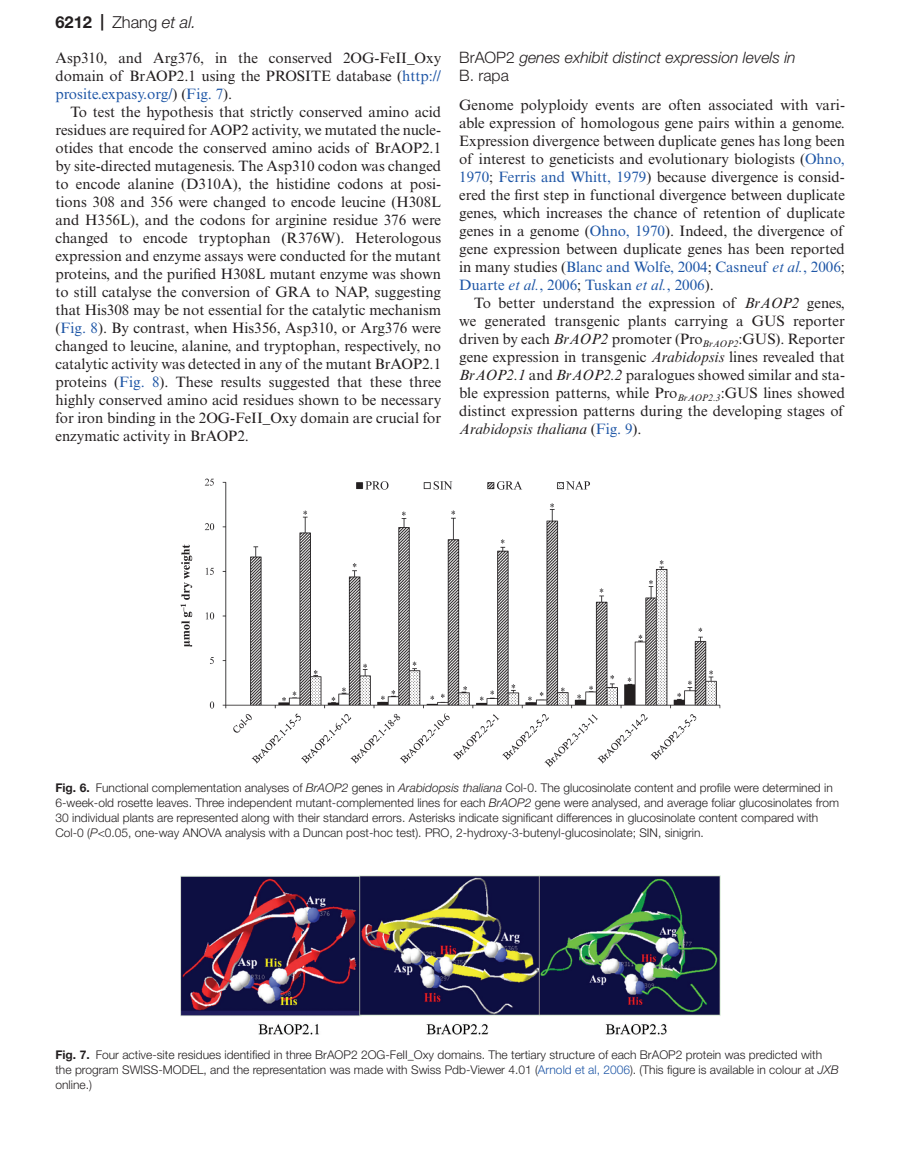
<style>
.page{position:relative;width:897px;height:1165px;background:#fff}
.page>*{position:absolute;margin:0;border:0;box-sizing:border-box;transform-origin:0 0}
.t1{font:700 16.5px "Helvetica Neue LT Std";color:#231f20}
.t2{font:italic 300 15.75px/18px "Helvetica Neue LT Std";color:#231f20}
.t3{font:15px/18px "Times New Roman MT Std";color:#231f20;text-align:justify}
.t4{font:300 12px/15px "Helvetica Neue LT Std";color:#231f20}
.s1{font-weight:300}
.s2{font-weight:300;font-style:italic}
.s3{color:#1e56a6}
.s4{font-style:normal}
.s5{font-style:italic;color:#1e56a6}
.s6{font-style:italic}
.s7{font-weight:700}
</style>
<div class="page">
<img style="left:180px;top:478px;width:540px;height:289px">
<img style="left:180px;top:875px;width:540px;height:159px">
<p class="t1" style="left:55px;top:12px;width:142px">6212 | <span class="s1">Zhang</span> <span class="s2">et al.</span></p>
<p class="t3" style="left:55px;top:49px;width:387px">Asp310, and Arg376, in the conserved 2OG-FeII_Oxy domain of BrAOP2.1 using the PROSITE database (<span class="s3">http:// prosite.expasy.org/</span>) (<span class="s3">Fig. 7</span>).</p>
<p class="t3" style="left:55px;top:103px;width:387px;text-indent:15px">To test the hypothesis that strictly conserved amino acid residues are required for AOP2 activity, we mutated the nucle&shy;otides that encode the conserved amino acids of BrAOP2.1 by site-directed mutagenesis. The Asp310 codon was changed to encode alanine (D310A), the histidine codons at posi&shy;tions 308 and 356 were changed to encode leucine (H308L and H356L), and the codons for arginine residue 376 were changed to encode tryptophan (R376W). Heterologous expression and enzyme assays were conducted for the mutant proteins, and the purified H308L mutant enzyme was shown to still catalyse the conversion of GRA to NAP, suggesting that His308 may be not essential for the catalytic mechanism (<span class="s3">Fig. 8</span>). By contrast, when His356, Asp310, or Arg376 were changed to leucine, alanine, and tryptophan, respectively, no catalytic activity was detected in any of the mutant BrAOP2.1 proteins (<span class="s3">Fig. 8</span>). These results suggested that these three highly conserved amino acid residues shown to be necessary for iron binding in the 2OG-FeII_Oxy domain are crucial for enzymatic activity in BrAOP2.</p>
<p class="t2" style="left:459px;top:48px;width:338px"><span class="s4">BrAOP2</span> genes exhibit distinct expression levels in<br><span class="s4">B. rapa</span></p>
<p class="t3" style="left:459px;top:96px;width:387px">Genome polyploidy events are often associated with vari&shy;able expression of homologous gene pairs within a genome.<br>Expression divergence between duplicate genes has long been of interest to geneticists and evolutionary biologists (<span class="s3">Ohno, 1970</span>; <span class="s3">Ferris and Whitt, 1979</span>) because divergence is consid&shy;ered the first step in functional divergence between duplicate genes, which increases the chance of retention of duplicate genes in a genome (<span class="s3">Ohno, 1970</span>). Indeed, the divergence of gene expression between duplicate genes has been reported in many studies (<span class="s3">Blanc and Wolfe, 2004</span>; <span class="s3">Casneuf</span> <span class="s5">et al.</span><span class="s3">, 2006</span>; <span class="s3">Duarte</span> <span class="s5">et al.</span><span class="s3">, 2006</span>; <span class="s3">Tuskan</span> <span class="s5">et al.</span><span class="s3">, 2006</span>).</p>
<p class="t3" style="left:459px;top:294px;width:387px;text-indent:15px">To better understand the expression of <span class="s6">BrAOP2</span> genes, we generated transgenic plants carrying a GUS reporter driven by each <span class="s6">BrAOP2</span> promoter (Pro<sub>BrAOP2</sub>:GUS). Reporter gene expression in transgenic <span class="s6">Arabidopsis</span> lines revealed that <span class="s6">BrAOP2.1</span> and <span class="s6">BrAOP2.2</span> paralogues showed similar and sta&shy;ble expression patterns, while Pro<sub>BrAOP2.3</sub>:GUS lines showed distinct expression patterns during the developing stages of <span class="s6">Arabidopsis thaliana</span> (<span class="s3">Fig. 9</span>).</p>
<p class="t4" style="left:55px;top:779px;width:785px"><span class="s7">Fig. 6.</span> Functional complementation analyses of <span class="s6">BrAOP2</span> genes in <span class="s6">Arabidopsis thaliana</span> Col-0. The glucosinolate content and profile were determined in 6-week-old rosette leaves. Three independent mutant-complemented lines for each <span class="s6">BrAOP2</span> gene were analysed, and average foliar glucosinolates from 30 individual plants are represented along with their standard errors. Asterisks indicate significant differences in glucosinolate content compared with Col-0 (<span class="s6">P</span>&lt;0.05, one-way ANOVA analysis with a Duncan post-hoc test). PRO, 2-hydroxy-3-butenyl-glucosinolate; SIN, sinigrin.</p>
<p class="t4" style="left:55px;top:1046px;width:784px"><span class="s7">Fig. 7.</span> Four active-site residues identified in three BrAOP2 2OG-FeII_Oxy domains. The tertiary structure of each BrAOP2 protein was predicted with the program SWISS-MODEL, and the representation was made with Swiss Pdb-Viewer 4.01 (<span class="s3">Arnold et al, 2006</span>). (This figure is available in colour at <span class="s6">JXB </span>online.)</p>
</div>
